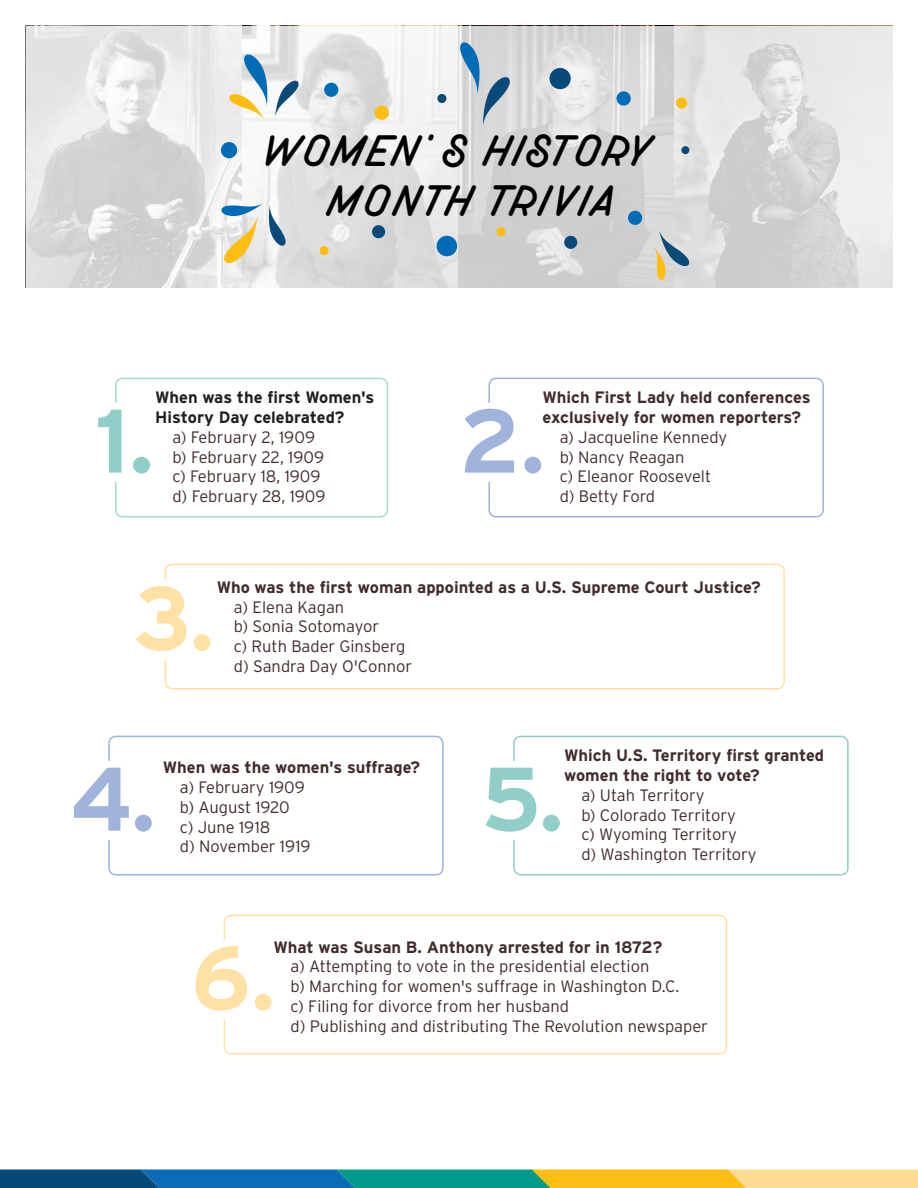
<style>
.page{position:relative;width:918px;height:1188px;background:#fff}
.page>*{position:absolute;margin:0;border:0;box-sizing:border-box;transform-origin:0 0}
.t1{font:700 90px "Interstate";color:#91cec8}
.t2{font:700 90px "Interstate";color:#9fb3db}
.t3{font:700 90px "Interstate";color:#ffe1a5}
.t4{font:italic 700 40.95px/49.2px "Hipster Sans";letter-spacing:.135em;color:#000;text-align:center}
.t5{font:300 16.5px "Interstate";color:#412c2b}
.t6{font:700 16.5px/19.8px "Interstate";color:#412c2b}
.t7{font:700 16.5px/19.8px "Interstate";color:#231f20}
</style>
<div class="page">
<svg style="left:0;top:1170px;width:918px;height:18px;background:#6a9778"></svg>
<svg style="left:26px;top:26px;width:866px;height:261px"></svg>
<svg style="left:459px;top:40px;width:52px;height:86px;background:#afc0cc"></svg>
<svg style="left:654px;top:230px;width:37px;height:51px;background:#bbbfb7"></svg>
<svg style="left:275px;top:80px;width:25px;height:37px"></svg>
<svg style="left:228px;top:53px;width:40px;height:67px"></svg>
<svg style="left:269px;top:205px;width:17px;height:42px"></svg>
<svg style="left:220px;top:203px;width:43px;height:61px"></svg>
<div style="left:375px;top:106px;width:14px;height:14px;background:#febd11;border-radius:50%"></div>
<div style="left:437px;top:94px;width:9px;height:9px;background:#0a4a79;border-radius:50%"></div>
<div style="left:320px;top:246px;width:9px;height:9px;background:#febd11;border-radius:50%"></div>
<div style="left:496px;top:227px;width:10px;height:9px;background:#febd11;border-radius:50%"></div>
<div style="left:681px;top:146px;width:8px;height:8px;background:#0a4a79;border-radius:50%"></div>
<div style="left:676px;top:97px;width:11px;height:12px;background:#febd11;border-radius:50%"></div>
<div style="left:372px;top:225px;width:13px;height:13px;background:#0a4a79;border-radius:50%"></div>
<div style="left:564px;top:236px;width:13px;height:13px;background:#0a4a79;border-radius:50%"></div>
<div style="left:549px;top:68px;width:22px;height:21px;background:#0a4a79;border-radius:50%"></div>
<div style="left:221px;top:142px;width:16px;height:16px;background:#006cb6;border-radius:50%"></div>
<div style="left:616px;top:91px;width:15px;height:15px;background:#006cb6;border-radius:50%"></div>
<div style="left:437px;top:236px;width:20px;height:20px;background:#006cb6;border-radius:50%"></div>
<div style="left:324px;top:83px;width:14px;height:14px;background:#006cb6;border-radius:50%"></div>
<div style="left:628px;top:211px;width:14px;height:14px;background:#006cb6;border-radius:50%"></div>
<div style="left:115px;top:378px;width:273px;height:140px;border:2px solid #abd8d3;border-radius:7px"></div>
<div style="left:97px;top:403px;width:39px;height:78px;background:#fff"></div>
<div style="left:488px;top:378px;width:336px;height:140px;border:2px solid #9fb3db;border-radius:7px"></div>
<div style="left:471px;top:403px;width:38px;height:78px;background:#fff"></div>
<div style="left:108px;top:736px;width:336px;height:140px;border:2px solid #9fb3db;border-radius:7px"></div>
<div style="left:91px;top:761px;width:38px;height:78px;background:#fff"></div>
<div style="left:513px;top:736px;width:336px;height:140px;border:2px solid #91cec8;border-radius:7px"></div>
<div style="left:496px;top:761px;width:38px;height:78px;background:#fff"></div>
<div style="left:224px;top:915px;width:503px;height:140px;border:2px solid #ffe1a5;border-radius:7px"></div>
<div style="left:206px;top:940px;width:38px;height:78px;background:#fff"></div>
<div style="left:165px;top:564px;width:620px;height:125px;border:2px solid #ffe1a5;border-radius:7px"></div>
<div style="left:145px;top:580px;width:39px;height:79px;background:#fff"></div>
<p class="t4" style="left:269px;top:126px;width:384px">WOMEN’ S HISTORY<br>MONTH TRIVIA</p>
<p class="t7" style="left:155px;top:387px;width:221px">When was the first Women's<br>History Day celebrated?</p>
<p class="t5" style="left:172px;top:427px;width:144px">a) February 2, 1909</p>
<p class="t5" style="left:172px;top:447px;width:153px">b) February 22, 1909</p>
<p class="t5" style="left:172px;top:467px;width:150px">c) February 18, 1909</p>
<p class="t5" style="left:172px;top:486px;width:155px">d) February 28, 1909</p>
<p class="t1" style="left:95px;top:391px;width:61px">1.</p>
<p class="t6" style="left:543px;top:387px;width:270px">Which First Lady held conferences exclusively for women reporters?</p>
<p class="t5" style="left:560px;top:427px;width:169px">a) Jacqueline Kennedy</p>
<p class="t5" style="left:560px;top:447px;width:126px">b) Nancy Reagan</p>
<p class="t5" style="left:560px;top:467px;width:153px">c) Eleanor Roosevelt</p>
<p class="t2" style="left:459px;top:391px;width:87px">2.</p>
<p class="t5" style="left:560px;top:486px;width:97px">d) Betty Ford</p>
<p class="t6" style="left:217px;top:577px;width:546px">Who was the first woman appointed as a U.S. Supreme Court Justice?</p>
<p class="t5" style="left:234px;top:597px;width:112px">a) Elena Kagan</p>
<p class="t5" style="left:234px;top:617px;width:147px">b) Sonia Sotomayor</p>
<p class="t5" style="left:234px;top:636px;width:173px">c) Ruth Bader Ginsberg</p>
<p class="t3" style="left:134px;top:568px;width:82px">3.</p>
<p class="t5" style="left:234px;top:656px;width:180px">d) Sandra Day O'Connor</p>
<p class="t2" style="left:70px;top:749px;width:87px">4.</p>
<p class="t6" style="left:163px;top:757px;width:259px">When was the women's suffrage?</p>
<p class="t5" style="left:180px;top:777px;width:127px">a) February 1909</p>
<p class="t5" style="left:180px;top:797px;width:111px">b) August 1920</p>
<p class="t5" style="left:180px;top:817px;width:92px">c) June 1918</p>
<p class="t5" style="left:180px;top:837px;width:132px">d) November 1919</p>
<p class="t6" style="left:564px;top:745px;width:262px">Which U.S. Territory first granted women the right to vote?</p>
<p class="t5" style="left:581px;top:785px;width:125px">a) Utah Territory</p>
<p class="t5" style="left:581px;top:805px;width:156px">b) Colorado Territory</p>
<p class="t5" style="left:581px;top:825px;width:157px">c) Wyoming Territory</p>
<p class="t1" style="left:481px;top:749px;width:84px">5.</p>
<p class="t5" style="left:581px;top:844px;width:177px">d) Washington Territory</p>
<p class="t6" style="left:273px;top:937px;width:391px">What was Susan B. Anthony arrested for in 1872?</p>
<p class="t5" style="left:291px;top:957px;width:360px">a) Attempting to vote in the presidential election</p>
<p class="t5" style="left:291px;top:976px;width:391px">b) Marching for women's suffrage in Washington D.C.</p>
<p class="t5" style="left:291px;top:996px;width:280px">c) Filing for divorce from her husband</p>
<p class="t3" style="left:191px;top:928px;width:86px">6.</p>
<p class="t5" style="left:291px;top:1016px;width:419px">d) Publishing and distributing The Revolution newspaper</p>
</div>
